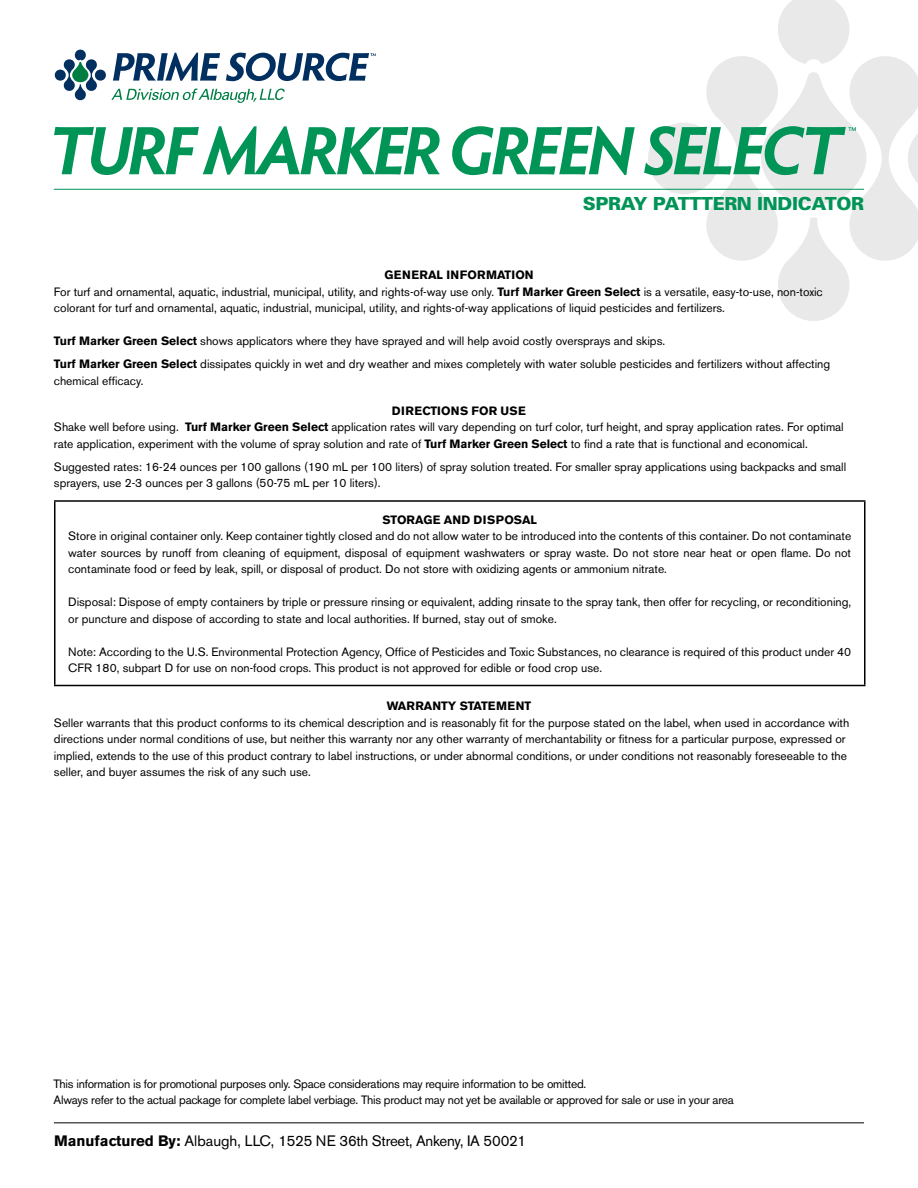
<style>
.page{position:relative;width:918px;height:1188px;background:#fff}
.page>*{position:absolute;margin:0;border:0;box-sizing:border-box;transform-origin:0 0}
.t1{font:900 18px "Univers";letter-spacing:-.02em;color:#009457}
.t2{font:15px "Akzidenz Grotesk BE";letter-spacing:-.02em;color:#000}
.t3{font:12px/16.5px "Akzidenz Grotesk BE";color:#000}
.t4{font:12px/16.5px "Akzidenz Grotesk BE";letter-spacing:-.02em;color:#000}
.t5{font:700 12px "Akzidenz Grotesk BE";color:#000}
.s1{font-weight:700}
</style>
<div class="page">
<hr style="left:54px;top:1122px;width:810px;height:1px;background:#000">
<svg style="left:644px;top:0;width:274px;height:321px"></svg>
<svg style="left:54px;top:126px;width:386px;height:49px"></svg>
<svg style="left:452px;top:126px;width:183px;height:49px"></svg>
<svg style="left:55px;top:50px;width:321px;height:53px"></svg>
<hr style="left:54px;top:189px;width:810px;height:1px;background:#009457">
<hr style="left:54px;top:500px;width:812px;height:2px;background:#000">
<hr style="left:54px;top:502px;width:2px;height:183px;background:#000">
<hr style="left:864px;top:502px;width:2px;height:183px;background:#000">
<hr style="left:54px;top:685px;width:812px;height:1px;background:#000">
<h1 class="t1" style="left:583px;top:192px;width:283px">SPRAY PATTTERN INDICATOR</h1>
<p class="t3" style="left:54px;top:267px;width:770px;text-indent:330px"><span class="s1">GENERAL INFORMATION<br></span>For turf and ornamental, aquatic, industrial, municipal, utility, and rights-of-way use only. <span class="s1">Turf Marker Green Select</span> is a versatile, easy-to-use, non-toxic colorant for turf and ornamental, aquatic, industrial, municipal, utility, and rights-of-way applications of liquid pesticides and fertilizers.</p>
<p class="t3" style="left:54px;top:329px;width:778px;line-height:23.2px"><span class="s1">Turf Marker Green Select</span> shows applicators where they have sprayed and will help avoid costly oversprays and skips.<br><span class="s1">Turf Marker Green Select</span> dissipates quickly in wet and dry weather and mixes completely with water soluble pesticides and fertilizers without affecting</p>
<p class="t3" style="left:54px;top:372px;width:89px">chemical efficacy.</p>
<p class="t3" style="left:54px;top:402px;width:791px;text-indent:338px"><span class="s1">DIRECTIONS FOR USE<br></span>Shake well before using. <span class="s1">Turf Marker Green Select</span> application rates will vary depending on turf color, turf height, and spray application rates. For optimal rate application, experiment with the volume of spray solution and rate of <span class="s1">Turf Marker Green Select</span> to find a rate that is functional and economical.</p>
<p class="t3" style="left:54px;top:459px;width:794px">Suggested rates: 16-24 ounces per 100 gallons (190 mL per 100 liters) of spray solution treated. For smaller spray applications using backpacks and small sprayers, use 2-3 ounces per 3 gallons (50-75 mL per 10 liters).</p>
<p class="t5" style="left:382px;top:512px;width:156px">STORAGE AND DISPOSAL</p>
<p class="t3" style="left:68px;top:528px;width:785px;text-align:justify">Store in original container only. Keep container tightly closed and do not allow water to be introduced into the contents of this container. Do not contaminate water sources by runoff from cleaning of equipment, disposal of equipment washwaters or spray waste. Do not store near heat or open flame. Do not contaminate food or feed by leak, spill, or disposal of product. Do not store with oxidizing agents or ammonium nitrate.</p>
<p class="t3" style="left:68px;top:594px;width:785px">Disposal: Dispose of empty containers by triple or pressure rinsing or equivalent, adding rinsate to the spray tank, then offer for recycling, or reconditioning, or puncture and dispose of according to state and local authorities. If burned, stay out of smoke.</p>
<p class="t3" style="left:68px;top:643px;width:785px">Note: According to the U.S. Environmental Protection Agency, Office of Pesticides and Toxic Substances, no clearance is required of this product under 40<br>CFR 180, subpart D for use on non-food crops. This product is not approved for edible or food crop use.</p>
<p class="t5" style="left:387px;top:699px;width:146px">WARRANTY STATEMENT</p>
<p class="t3" style="left:54px;top:714px;width:797px">Seller warrants that this product conforms to its chemical description and is reasonably fit for the purpose stated on the label, when used in accordance with directions under normal conditions of use, but neither this warranty nor any other warranty of merchantability or fitness for a particular purpose, expressed or implied, extends to the use of this product contrary to label instructions, or under abnormal conditions, or under conditions not reasonably foreseeable to the seller, and buyer assumes the risk of any such use.</p>
<p class="t4" style="left:54px;top:1075px;width:682px">This information is for promotional purposes only. Space considerations may require information to be omitted.<br>Always refer to the actual package for complete label verbiage. This product may not yet be available or approved for sale or use in your area</p>
<p class="t2" style="left:54px;top:1132px;width:474px"><span class="s1">Manufactured By:</span> Albaugh, LLC, 1525 NE 36th Street, Ankeny, IA 50021</p>
</div>
